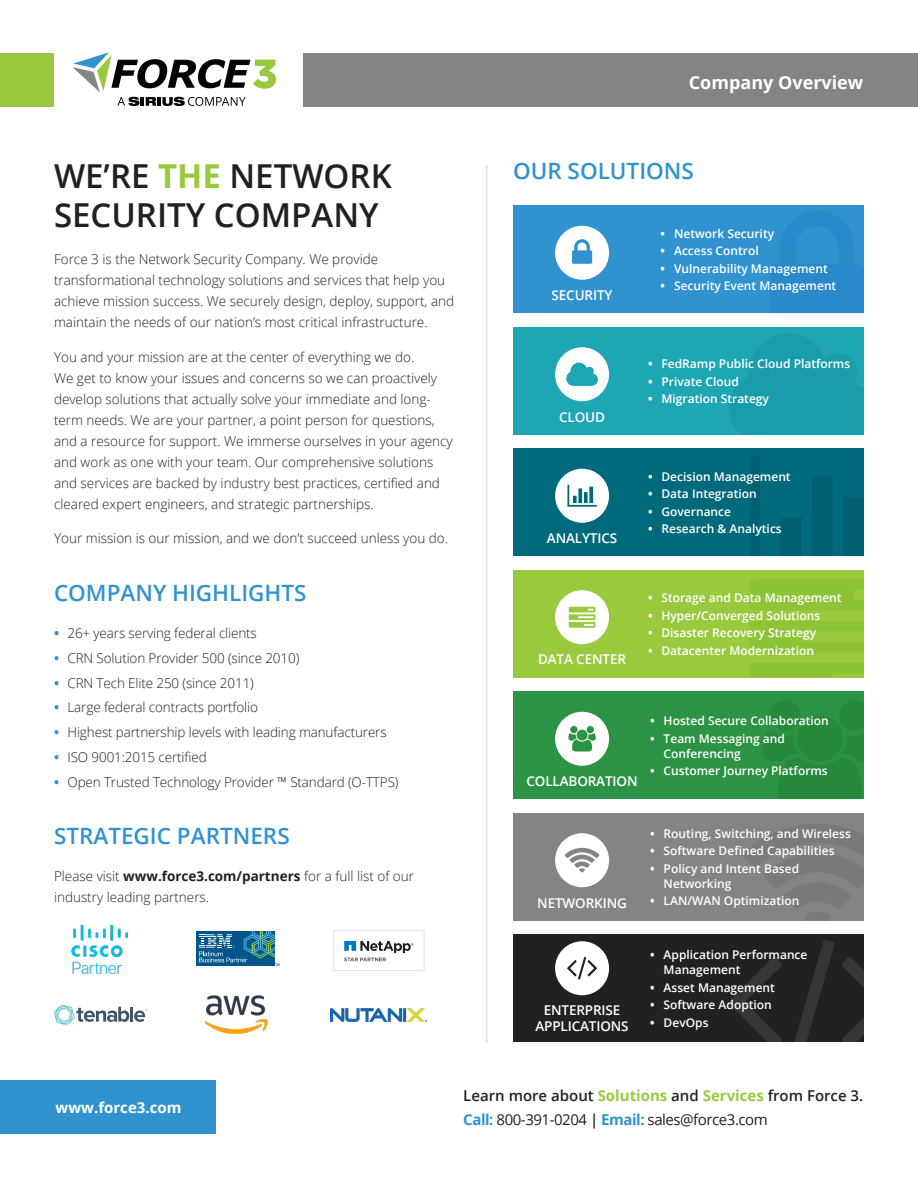
<style>
.page{position:relative;width:918px;height:1188px;background:#fff}
.page>*{position:absolute;margin:0;border:0;box-sizing:border-box;transform-origin:0 0}
.t1{font:600 33px/39px "Open Sans";color:#231f20}
.Body_Copy{font:600 22.5px "Open Sans";color:#3093d0}
.t2{font:700 18px "Open Sans";color:#fff}
.t3{font:600 15px/24px "Open Sans";color:#212121}
.t4{font:700 15px "Open Sans";color:#fff}
.t5{font:300 13.5px/21px "Open Sans";color:#231f20}
.t6{font:600 13.5px "Open Sans";letter-spacing:-.01em;color:#fff}
.t7{font:600 12px/15px "Open Sans";color:#fff}
.s1{font-weight:700;color:#99ca3e}
.s2{font-weight:700;color:#3093d0}
.s3{font-weight:700}
.s4{font-weight:400}
</style>
<div class="page">
<hr style="left:486px;top:165px;width:2px;height:877px;background:#e0dfdf">
<img style="left:71px;top:926px;width:57px;height:47px">
<svg style="left:333px;top:930px;width:92px;height:41px"></svg>
<svg style="left:196px;top:931px;width:3px;height:35px"></svg>
<svg style="left:199px;top:931px;width:80px;height:35px;background:#347b9f"></svg>
<svg style="left:54px;top:1005px;width:93px;height:20px"></svg>
<img style="left:206px;top:996px;width:62px;height:38px">
<img style="left:331px;top:1009px;width:96px;height:12px">
<div style="left:513px;top:327px;width:351px;height:108px;background:#1ea6b5"></div>
<div style="left:557px;top:349px;width:51px;height:51px;background:#fff;border-radius:50%"></div>
<div style="left:555px;top:347px;width:54px;height:54px;border:3px solid #fff;border-radius:50%"></div>
<svg style="left:566px;top:363px;width:32px;height:23px"></svg>
<div style="left:513px;top:206px;width:351px;height:108px;background:#3093d0"></div>
<svg style="left:770px;top:313px;width:94px;height:1px"></svg>
<div style="left:557px;top:227px;width:51px;height:51px;background:#fff;border-radius:50%"></div>
<div style="left:555px;top:226px;width:54px;height:54px;border:3px solid #fff;border-radius:50%"></div>
<svg style="left:572px;top:239px;width:20px;height:25px"></svg>
<div style="left:513px;top:448px;width:351px;height:108px;background:#006a7c"></div>
<div style="left:557px;top:470px;width:51px;height:51px;background:#fff;border-radius:50%"></div>
<div style="left:555px;top:469px;width:54px;height:54px;border:3px solid #fff;border-radius:50%"></div>
<svg style="left:567px;top:485px;width:30px;height:22px"></svg>
<div style="left:513px;top:934px;width:351px;height:108px;background:#212121"></div>
<div style="left:513px;top:692px;width:351px;height:108px;background:#2d9344"></div>
<div style="left:513px;top:813px;width:351px;height:108px;background:#838485"></div>
<div style="left:513px;top:570px;width:351px;height:108px;background:#99ca3e"></div>
<div style="left:557px;top:592px;width:51px;height:51px;background:#fff;border-radius:50%"></div>
<div style="left:555px;top:590px;width:54px;height:54px;border:3px solid #fff;border-radius:50%"></div>
<svg style="left:569px;top:607px;width:26px;height:21px"></svg>
<div style="left:557px;top:713px;width:51px;height:51px;background:#fff;border-radius:50%"></div>
<div style="left:555px;top:712px;width:54px;height:54px;border:3px solid #fff;border-radius:50%"></div>
<svg style="left:568px;top:726px;width:28px;height:26px"></svg>
<div style="left:557px;top:943px;width:51px;height:51px;background:#fff;border-radius:50%"></div>
<div style="left:555px;top:941px;width:54px;height:54px;border:3px solid #fff;border-radius:50%"></div>
<svg style="left:567px;top:957px;width:30px;height:23px"></svg>
<div style="left:557px;top:835px;width:51px;height:51px;background:#fff;border-radius:50%"></div>
<div style="left:555px;top:833px;width:54px;height:54px;border:3px solid #fff;border-radius:50%"></div>
<svg style="left:565px;top:848px;width:35px;height:25px"></svg>
<svg style="left:729px;top:940px;width:135px;height:102px"></svg>
<div style="left:0;top:1080px;width:216px;height:54px;background:#3093d0"></div>
<div style="left:0;top:53px;width:54px;height:54px;background:#99ca3e"></div>
<div style="left:303px;top:53px;width:615px;height:54px;background:#838485"></div>
<svg style="left:72px;top:52px;width:204px;height:54px"></svg>
<h3 class="t2" style="left:689px;top:70px;width:176px">Company Overview</h3>
<p class="t1" style="left:54px;top:156px;width:339px">WE’RE <span class="s1">THE</span> NETWORK<br>SECURITY COMPANY</p>
<p class="t5" style="left:54px;top:248px;width:402px">Force 3 is the Network Security Company. We provide transformational technology solutions and services that help you achieve mission success. We securely design, deploy, support, and maintain the needs of our nation’s most critical infrastructure.</p>
<p class="t5" style="left:54px;top:346px;width:400px">You and your mission are at the center of everything we do.<br>We get to know your issues and concerns so we can proactively develop solutions that actually solve your immediate and long&shy;term needs. We are your partner, a point person for questions, and a resource for support. We immerse ourselves in your agency and work as one with your team. Our comprehensive solutions and services are backed by industry best practices, certified and cleared expert engineers, and strategic partnerships.</p>
<p class="t5" style="left:54px;top:527px;width:396px">Your mission is our mission, and we don’t succeed unless you do.</p>
<p class="Body_Copy" style="left:54px;top:577px;width:254px">COMPANY HIGHLIGHTS</p>
<p class="t5" style="left:54px;top:622px;width:204px"><span class="s2">•</span> 26+ years serving federal clients</p>
<p class="t5" style="left:54px;top:647px;width:247px"><span class="s2">•</span> CRN Solution Provider 500 (since 2010)</p>
<p class="t5" style="left:54px;top:672px;width:201px"><span class="s2">•</span> CRN Tech Elite 250 (since 2011)</p>
<p class="t5" style="left:54px;top:697px;width:206px"><span class="s2">•</span> Large federal contracts portfolio</p>
<p class="t5" style="left:54px;top:721px;width:334px"><span class="s2">•</span> Highest partnership levels with leading manufacturers</p>
<p class="t5" style="left:54px;top:746px;width:154px"><span class="s2">•</span> ISO 9001:2015 certified</p>
<p class="t5" style="left:54px;top:771px;width:346px"><span class="s2">•</span> Open Trusted Technology Provider ™ Standard (O-TTPS)</p>
<p class="Body_Copy" style="left:54px;top:820px;width:237px">STRATEGIC PARTNERS</p>
<p class="t5" style="left:54px;top:865px;width:362px">Please visit <span class="s3">www.force3.com/partners</span> for a full list of our industry leading partners.</p>
<p class="Body_Copy" style="left:513px;top:155px;width:182px">OUR SOLUTIONS</p>
<p class="t6" style="left:552px;top:286px;width:62px">SECURITY</p>
<p class="t7" style="left:661px;top:226px;width:115px"><span class="s3">•</span> Network Security</p>
<p class="t7" style="left:661px;top:243px;width:100px"><span class="s3">•</span> Access Control</p>
<p class="t7" style="left:661px;top:261px;width:169px"><span class="s3">•</span> Vulnerability Management</p>
<p class="t7" style="left:661px;top:278px;width:177px"><span class="s3">•</span> Security Event Management</p>
<p class="t6" style="left:559px;top:407px;width:47px">CLOUD</p>
<p class="t6" style="left:547px;top:529px;width:72px">ANALYTICS</p>
<p class="t6" style="left:538px;top:650px;width:90px">DATA CENTER</p>
<p class="t7" style="left:648px;top:356px;width:204px"><span class="s3">•</span> FedRamp Public Cloud Platforms</p>
<p class="t7" style="left:648px;top:373px;width:92px"><span class="s3">•</span> Private Cloud</p>
<p class="t7" style="left:648px;top:391px;width:123px"><span class="s3">•</span> Migration Strategy</p>
<p class="t7" style="left:648px;top:469px;width:144px"><span class="s3">•</span> Decision Management</p>
<p class="t7" style="left:648px;top:486px;width:110px"><span class="s3">•</span> Data Integration</p>
<p class="t7" style="left:648px;top:504px;width:85px"><span class="s3">•</span> Governance</p>
<p class="t7" style="left:648px;top:521px;width:135px"><span class="s3">•</span> Research &amp; Analytics</p>
<p class="t7" style="left:648px;top:590px;width:195px"><span class="s3">•</span> Storage and Data Management</p>
<p class="t7" style="left:648px;top:608px;width:174px"><span class="s3">•</span> Hyper/Converged Solutions</p>
<p class="t7" style="left:648px;top:625px;width:170px"><span class="s3">•</span> Disaster Recovery Strategy</p>
<p class="t7" style="left:648px;top:643px;width:167px"><span class="s3">•</span> Datacenter Modernization</p>
<p class="t6" style="left:526px;top:772px;width:113px">COLLABORATION</p>
<p class="t7" style="left:650px;top:713px;width:180px"><span class="s3">•</span> Hosted Secure Collaboration</p>
<p class="t7" style="left:664px;top:730px;width:123px;text-indent:-14px"><span class="s3">•</span> Team Messaging and<br>Conferencing</p>
<p class="t7" style="left:650px;top:763px;width:179px"><span class="s3">•</span> Customer Journey Platforms</p>
<p class="t6" style="left:537px;top:893px;width:91px">NETWORKING</p>
<p class="t6" style="left:544px;top:1000px;width:78px">ENTERPRISE</p>
<p class="t6" style="left:535px;top:1017px;width:95px">APPLICATIONS</p>
<p class="t7" style="left:650px;top:826px;width:202px"><span class="s3">•</span> Routing, Switching, and Wireless</p>
<p class="t7" style="left:650px;top:843px;width:186px"><span class="s3">•</span> Software Defined Capabilities</p>
<p class="t7" style="left:664px;top:861px;width:137px;text-indent:-14px"><span class="s3">•</span> Policy and Intent Based<br>Networking</p>
<p class="t7" style="left:650px;top:893px;width:151px"><span class="s3">•</span> LAN/WAN Optimization</p>
<p class="t7" style="left:664px;top:947px;width:145px;text-indent:-14px"><span class="s3">•</span> Application Performance<br>Management</p>
<p class="t7" style="left:650px;top:980px;width:126px"><span class="s3">•</span> Asset Management</p>
<p class="t7" style="left:650px;top:997px;width:123px"><span class="s3">•</span> Software Adoption</p>
<p class="t7" style="left:650px;top:1015px;width:60px"><span class="s3">•</span> DevOps</p>
<p class="t4" style="left:56px;top:1097px;width:127px">www.force3.com</p>
<p class="t3" style="left:463px;top:1083px;width:401px">Learn more about <span class="s1">Solutions</span> and <span class="s1">Services</span> from Force 3.<br><span class="s2">Call:</span> <span class="s4">800-391-0204</span> | <span class="s2">Email:</span> <span class="s4">sales@force3.com</span></p>
</div>
